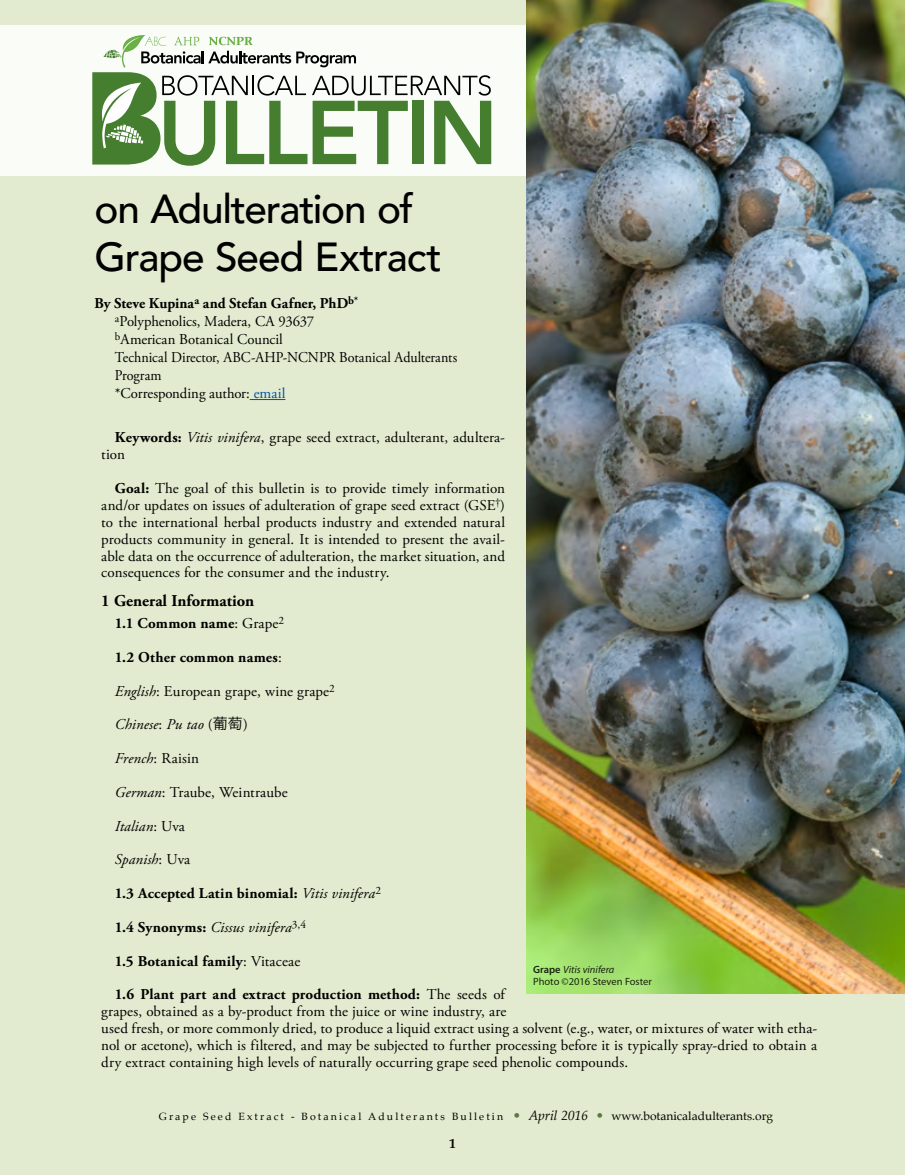
<style>
.page{position:relative;width:905px;height:1175px;background:#fff}
.page>*{position:absolute;margin:0;border:0;box-sizing:border-box;transform-origin:0 0}
.t1{font:500 40.5px/48px "Avenir";letter-spacing:-.03em;color:#000}
.t2{font:700 16.5px "Adobe Garamond Pro";color:#000}
.t3{font:15px/16.8px "Adobe Garamond Pro";letter-spacing:.005em;color:#000}
.t4{font:700 15px "Adobe Garamond Pro";letter-spacing:.015em;color:#000}
.t5{font:italic 15px "Adobe Garamond Pro";letter-spacing:.005em;color:#000}
.t6{font:700 13.5px "Palatino";color:#000}
.t7{font:10.5px "Palatino";letter-spacing:.2em;color:#000}
.t8{font:10.5px/12px "Myriad Pro";color:#000}
.s1{font-weight:700}
.s2{color:#0050a3}
.s3{font-style:italic}
.s4{font-weight:400}
.s5{font-style:normal}
.s6{font-family:"Hira Kaku Pro W3";font-style:normal}
.s7{font-weight:400;font-style:italic}
.s8{font-weight:700;font-style:normal}
.s9{font-weight:600}
.s10{font-size:13.5px;color:#5c7644}
.s11{font-style:italic;font-size:13.5px}
.s12{font-size:12px}
</style>
<div class="page">
<div style="left:0;top:0;width:904px;height:1174px;background:#e2ebcf"></div>
<hr style="left:250px;top:399px;width:35px;height:1px;background:#0050a3">
<div style="left:0;top:26px;width:904px;height:150px;background:#fafcf8"></div>
<svg style="left:92px;top:35px;width:399px;height:131px"></svg>
<img style="left:526px;top:0;width:378px;height:993px">
<h1 class="t1" style="left:94px;top:183px;width:349px">on Adulteration of<br>Grape Seed Extract</h1>
<p class="t3" style="left:115px;top:295px;width:344px;line-height:18px;text-indent:-20px"><span class="s1">By Steve Kupina</span><sup>a</sup> <span class="s1">and Stefan Gafner, PhD</span><sup>b*<br></sup><sup>a</sup>Polyphenolics, Madera, CA 93637<br><sup>b</sup>American Botanical Council<br>Technical Director, ABC-AHP-NCNPR Botanical Adulterants Program<br>*Corresponding author: <span class="s2">email</span></p>
<p class="t3" style="left:101px;top:430px;width:405px;text-indent:14px"><span class="s1">Keywords:</span> <span class="s3">Vitis vinifera</span>, grape seed extract, adulterant, adultera&shy;tion</p>
<p class="t3" style="left:101px;top:480px;width:405px;text-align:justify;text-indent:14px"><span class="s1">Goal:</span> The goal of this bulletin is to provide timely information and/or updates on issues of adulteration of grape seed extract (GSE<sup>†</sup>) to the international herbal products industry and extended natural products community in general. It is intended to present the avail&shy;able data on the occurrence of adulteration, the market situation, and consequences for the consumer and the industry.</p>
<p class="t2" style="left:101px;top:591px;width:155px">1 General Information</p>
<p class="t4" style="left:115px;top:614px;width:171px">1.1 Common name<span class="s4">: Grape</span><sup>2</sup></p>
<p class="t4" style="left:115px;top:648px;width:168px">1.2 Other common names<span class="s4">:</span></p>
<p class="t3" style="left:115px;top:683px;width:221px"><span class="s3">English</span>: European grape, wine grape<sup>2</sup></p>
<p class="t5" style="left:115px;top:715px;width:135px">Chinese<span class="s5">:</span> Pu tao <span class="s5">(</span><span class="s6">葡萄</span><span class="s5">)</span></p>
<p class="t3" style="left:115px;top:750px;width:86px"><span class="s3">French</span>: Raisin</p>
<p class="t3" style="left:115px;top:784px;width:174px"><span class="s3">German</span>: Traube, Weintraube</p>
<p class="t5" style="left:115px;top:817px;width:72px">Italian<span class="s5">: Uva</span></p>
<p class="t5" style="left:115px;top:850px;width:77px">Spanish<span class="s5">: Uva</span></p>
<p class="t4" style="left:115px;top:884px;width:268px">1.3 Accepted Latin binomial: <span class="s7">Vitis vinifera</span><sup>2</sup></p>
<p class="t5" style="left:115px;top:918px;width:193px"><span class="s8">1.4 Synonyms:</span> Cissus vinifera<sup>3,4</sup></p>
<p class="t4" style="left:115px;top:952px;width:187px">1.5 Botanical family<span class="s4">: Vitaceae</span></p>
<p class="t3" style="left:101px;top:986px;width:717px;text-indent:14px"><span class="s1">1.6 Plant part and extract production method:</span> The seeds of<br>grapes, obtained as a by-product from the juice or wine industry, are<br>used fresh, or more commonly dried, to produce a liquid extract using a solvent (e.g., water, or mixtures of water with etha&shy;nol or acetone), which is filtered, and may be subjected to further processing before it is typically spray-dried to obtain a dry extract containing high levels of naturally occurring grape seed phenolic compounds.</p>
<p class="t8" style="left:533px;top:963px;width:120px"><span class="s9">Grape</span> <span class="s3">Vitis vinifera<br></span>Photo ©2016 Steven Foster</p>
<p class="t7" style="left:159px;top:1107px;width:615px">Grape Seed Extract - Botanical Adulterants Bulletin <span class="s10">•</span> <span class="s11">April 2016</span> <span class="s10">•</span> <span class="s12">www.botanicaladulterants.org</span></p>
<p class="t6" style="left:449px;top:1132px;width:8px">1</p>
</div>
